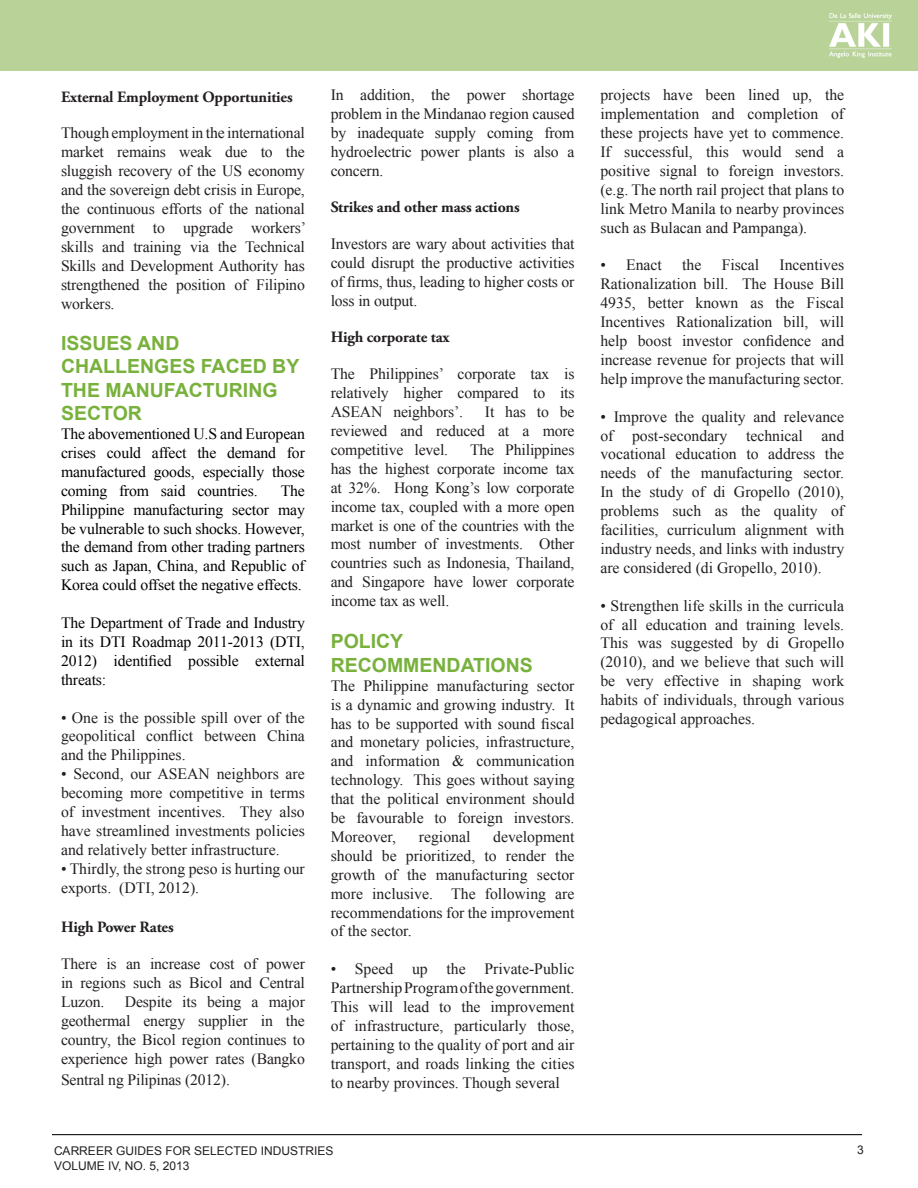
<style>
.page{position:relative;width:918px;height:1188px;background:#fff}
.page>*{position:absolute;margin:0;border:0;box-sizing:border-box;transform-origin:0 0}
.t1{font:700 19.5px/23.4px "Arial";color:#78b13c}
.t2{font:15.75px/18.9px "Times New Roman";color:#231f20;text-align:justify}
.t3{font:15.75px/18.9px "Times New Roman";letter-spacing:-.01em;color:#000;text-align:justify}
.t4{font:700 15.75px "Adobe Garamond Pro";letter-spacing:-.01em;color:#231f20}
.t5{font:12px "Arial";color:#231f20}
</style>
<div class="page">
<div style="left:0;top:0;width:918px;height:70px;background:#b8d298"></div>
<img style="left:830px;top:14px;width:61px;height:44px">
<hr style="left:52px;top:1134px;width:810px;height:1px;background:#231f20">
<p class="t4" style="left:61px;top:87px;width:233px">External Employment Opportunities</p>
<p class="t2" style="left:61px;top:124px;width:247px">Though employment in the international market remains weak due to the sluggish recovery of the US economy and the sovereign debt crisis in Europe, the continuous efforts of the national government to upgrade workers’ skills and training via the Technical Skills and Development Authority has strengthened the position of Filipino workers.</p>
<p class="t1" style="left:61px;top:332px;width:240px">ISSUES AND<br>CHALLENGES FACED BY<br>THE MANUFACTURING<br>SECTOR</p>
<p class="t3" style="left:61px;top:424px;width:245px">The abovementioned U.S and European crises could affect the demand for manufactured goods, especially those coming from said countries.</p>
<p class="t3" style="left:61px;top:481px;width:245px;text-indent:220px">The Philippine manufacturing sector may be vulnerable to such shocks. However, the demand from other trading partners such as Japan, China, and Republic of Korea could offset the negative effects.</p>
<p class="t3" style="left:61px;top:613px;width:245px">The Department of Trade and Industry in its DTI Roadmap 2011-2013 (DTI, 2012) identified possible external threats:</p>
<p class="t2" style="left:61px;top:708px;width:245px">• One is the possible spill over of the geopolitical conflict between China and the Philippines.</p>
<p class="t2" style="left:61px;top:764px;width:245px">• Second, our ASEAN neighbors are becoming more competitive in terms of investment incentives. They also have streamlined investments policies and relatively better infrastructure.</p>
<p class="t2" style="left:61px;top:859px;width:245px">• Thirdly, the strong peso is hurting our exports. (DTI, 2012).</p>
<p class="t4" style="left:61px;top:918px;width:114px">High Power Rates</p>
<p class="t2" style="left:61px;top:954px;width:245px">There is an increase cost of power in regions such as Bicol and Central Luzon.</p>
<p class="t2" style="left:61px;top:992px;width:245px;text-indent:64px">Despite its being a major geothermal energy supplier in the country, the Bicol region continues to experience high power rates (Bangko</p>
<p class="t2" style="left:61px;top:1070px;width:170px">Sentral ng Pilipinas (2012).</p>
<p class="t2" style="left:331px;top:85px;width:245px">In addition, the power shortage problem in the Mindanao region caused by inadequate supply coming from hydroelectric power plants is also a concern.</p>
<p class="t4" style="left:331px;top:198px;width:191px">Strikes and other mass actions</p>
<p class="t2" style="left:331px;top:234px;width:245px">Investors are wary about activities that could disrupt the productive activities of firms, thus, leading to higher costs or loss in output.</p>
<p class="t4" style="left:331px;top:328px;width:121px">High corporate tax</p>
<p class="t2" style="left:331px;top:364px;width:245px">The Philippines’ corporate tax is relatively higher compared to its ASEAN neighbors’.</p>
<p class="t2" style="left:331px;top:402px;width:245px;text-indent:154px">It has to be reviewed and reduced at a more competitive level.</p>
<p class="t2" style="left:331px;top:440px;width:245px;text-indent:139px">The Philippines has the highest corporate income tax at 32%. Hong Kong’s low corporate income tax, coupled with a more open market is one of the countries with the most number of investments. Other countries such as Indonesia, Thailand, and Singapore have lower corporate income tax as well.</p>
<p class="t1" style="left:331px;top:630px;width:204px">POLICY<br>RECOMMENDATIONS</p>
<p class="t2" style="left:331px;top:676px;width:245px">The Philippine manufacturing sector is a dynamic and growing industry. It has to be supported with sound fiscal and monetary policies, infrastructure, and information &amp; communication technology. This goes without saying that the political environment should be favourable to foreign investors.<br>Moreover,</p>
<p class="t2" style="left:331px;top:827px;width:245px;text-indent:163px">development should be prioritized, to render the growth of the manufacturing sector more inclusive. The following are recommendations for the improvement of the sector.</p>
<p class="t2" style="left:331px;top:959px;width:245px">• Speed up the Private-Public Partnership Program of the government.<br>This will lead to the improvement of infrastructure, particularly those, pertaining to the quality of port and air transport, and roads linking the cities to nearby provinces. Though several</p>
<p class="t2" style="left:419px;top:827px;width:53px">regional</p>
<p class="t5" style="left:54px;top:1143px;width:281px">CARREER GUIDES FOR SELECTED INDUSTRIES</p>
<p class="t5" style="left:54px;top:1157px;width:137px">VOLUME IV, NO. 5, 2013</p>
<p class="t2" style="left:600px;top:85px;width:245px">projects have been lined up, the implementation and completion of these projects have yet to commence.<br>If successful, this would send a positive signal to foreign investors. (e.g. The north rail project that plans to link Metro Manila to nearby provinces such as Bulacan and Pampanga).</p>
<p class="t2" style="left:600px;top:255px;width:63px">• Enact</p>
<p class="t2" style="left:682px;top:255px;width:21px">the</p>
<p class="t2" style="left:722px;top:255px;width:39px">Fiscal</p>
<p class="t2" style="left:600px;top:255px;width:245px;text-indent:179px">Incentives Rationalization bill. The House Bill 4935, better known as the Fiscal Incentives Rationalization bill, will help boost investor confidence and increase revenue for projects that will help improve the manufacturing sector.</p>
<p class="t2" style="left:600px;top:407px;width:245px">• Improve the quality and relevance of post-secondary technical and vocational education to address the needs of the manufacturing sector.<br>In the study of di Gropello (2010), problems such as the quality of facilities, curriculum alignment with industry needs, and links with industry are considered (di Gropello, 2010).</p>
<p class="t2" style="left:600px;top:596px;width:245px">• Strengthen life skills in the curricula of all education and training levels.<br>This was suggested by di Gropello (2010), and we believe that such will be very effective in shaping work habits of individuals, through various pedagogical approaches.</p>
<p class="t5" style="left:857px;top:1142px;width:8px">3</p>
</div>
